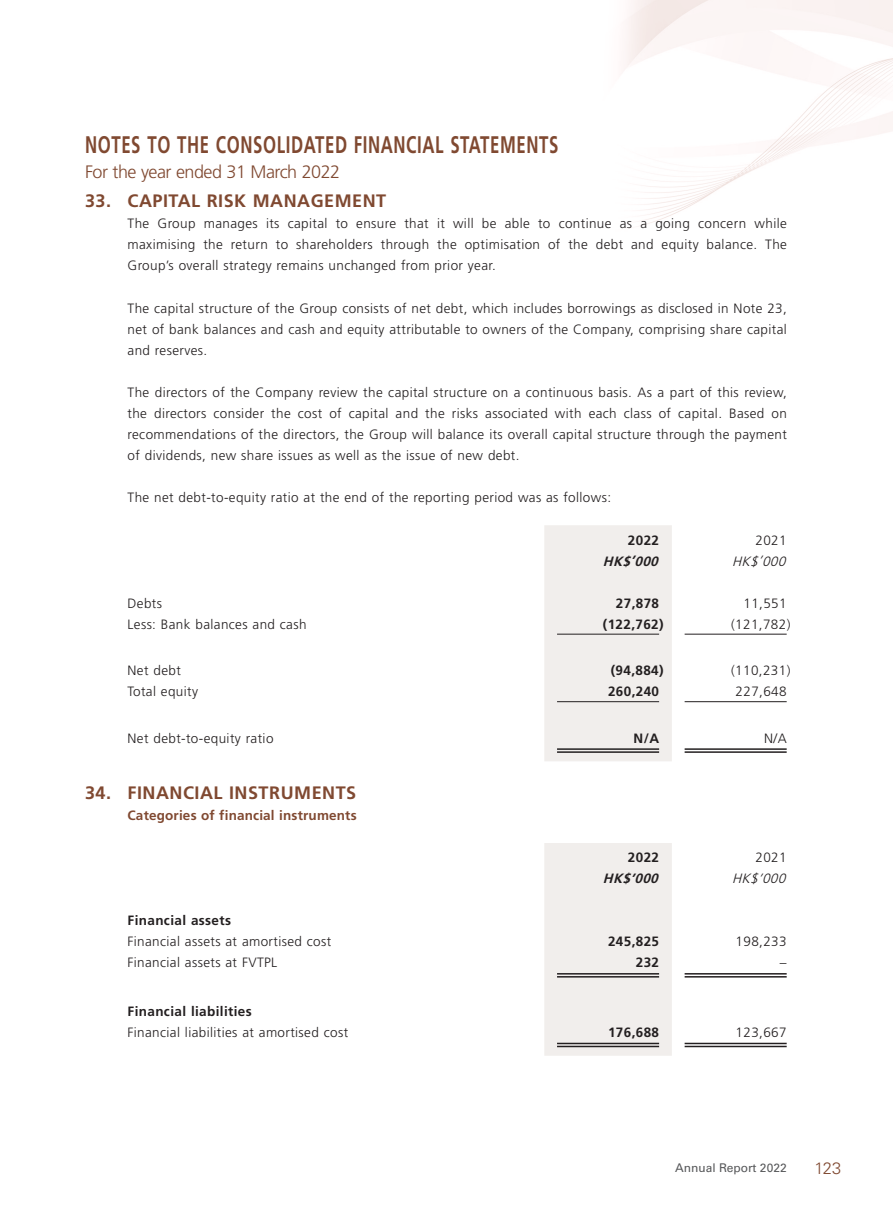
<style>
.page{position:relative;width:893px;height:1212px;background:#fff}
.page>*{position:absolute;margin:0;border:0;box-sizing:border-box;transform-origin:0 0}
.t1{font:700 24px "Frutiger LT Std";letter-spacing:.035em;color:#804931;scale:.7 1}
.t2{font:700 18px "Frutiger LT Std";letter-spacing:.03em;color:#804931}
.t3{font:300 18px "Frutiger LT Std";letter-spacing:-.03em;color:#804931}
.t4{font:300 16.5px "Univers LT Std";color:#804931}
.t5{font:300 13.5px/21px "Frutiger LT Std";letter-spacing:.03em;color:#231f20;text-align:justify}
.t6{font:700 13.5px "Frutiger LT Std";letter-spacing:.03em;color:#231f20}
.t7{font:700 13.5px "Frutiger LT Std";letter-spacing:.015em;color:#804931}
.t8{font:italic 700 13.5px "Frutiger LT Std";color:#231f20}
.t9{font:italic 300 13.5px "Frutiger LT Std";color:#231f20}
.t10{font:12px "Univers LT Std";color:#57585a}
</style>
<div class="page">
<img style="left:624px;top:0;width:269px;height:1048px">
<div style="left:544px;top:525px;width:128px;height:236px;background:#f1eeec"></div>
<hr style="left:557px;top:634px;width:102px;height:1px;background:#231f20">
<hr style="left:685px;top:634px;width:102px;height:1px;background:#231f20">
<hr style="left:557px;top:701px;width:102px;height:1px;background:#231f20">
<hr style="left:685px;top:701px;width:102px;height:1px;background:#231f20">
<hr style="left:557px;top:748px;width:102px;height:2px;background:#231f20">
<hr style="left:557px;top:751px;width:102px;height:2px;background:#231f20">
<hr style="left:685px;top:748px;width:102px;height:2px;background:#231f20">
<hr style="left:685px;top:751px;width:102px;height:2px;background:#231f20">
<div style="left:544px;top:843px;width:128px;height:213px;background:#f1eeec"></div>
<hr style="left:557px;top:973px;width:102px;height:1px;background:#231f20">
<hr style="left:557px;top:976px;width:102px;height:1px;background:#231f20">
<hr style="left:685px;top:973px;width:102px;height:1px;background:#231f20">
<hr style="left:685px;top:976px;width:102px;height:1px;background:#231f20">
<hr style="left:557px;top:1043px;width:102px;height:1px;background:#231f20">
<hr style="left:557px;top:1046px;width:102px;height:1px;background:#231f20">
<hr style="left:685px;top:1043px;width:102px;height:1px;background:#231f20">
<hr style="left:685px;top:1046px;width:102px;height:1px;background:#231f20">
<h1 class="t1" style="left:85px;top:130px;width:678px">NOTES TO THE CONSOLIDATED FINANCIAL STATEMENTS</h1>
<h2 class="t3" style="left:85px;top:162px;width:257px">For the year ended 31 March 2022</h2>
<h2 class="t2" style="left:85px;top:191px;width:303px">33. CAPITAL RISK MANAGEMENT</h2>
<p class="t5" style="left:128px;top:213px;width:661px">The Group manages its capital to ensure that it will be able to continue as a going concern while maximising the return to shareholders through the optimisation of the debt and equity balance. The Group’s overall strategy remains unchanged from prior year.</p>
<p class="t5" style="left:128px;top:298px;width:661px">The capital structure of the Group consists of net debt, which includes borrowings as disclosed in Note 23, net of bank balances and cash and equity attributable to owners of the Company, comprising share capital and reserves.</p>
<p class="t5" style="left:128px;top:382px;width:661px">The directors of the Company review the capital structure on a continuous basis. As a part of this review, the directors consider the cost of capital and the risks associated with each class of capital. Based on recommendations of the directors, the Group will balance its overall capital structure through the payment of dividends, new share issues as well as the issue of new debt.</p>
<p class="t5" style="left:128px;top:487px;width:485px">The net debt-to-equity ratio at the end of the reporting period was as follows:</p>
<p class="t6" style="left:628px;top:532px;width:33px">2022</p>
<p class="t5" style="left:755px;top:529px;width:33px">2021</p>
<p class="t8" style="left:603px;top:553px;width:61px">HK$’000</p>
<p class="t9" style="left:732px;top:553px;width:59px">HK$’000</p>
<p class="t5" style="left:128px;top:592px;width:36px">Debts</p>
<p class="t6" style="left:616px;top:595px;width:45px">27,878</p>
<p class="t5" style="left:743px;top:592px;width:45px">11,551</p>
<p class="t5" style="left:128px;top:613px;width:181px">Less: Bank balances and cash</p>
<p class="t6" style="left:603px;top:616px;width:62px">(122,762)</p>
<p class="t5" style="left:731px;top:613px;width:61px">(121,782)</p>
<p class="t5" style="left:128px;top:660px;width:55px">Net debt</p>
<p class="t6" style="left:611px;top:662px;width:54px">(94,884)</p>
<p class="t5" style="left:731px;top:660px;width:61px">(110,231)</p>
<p class="t5" style="left:128px;top:681px;width:72px">Total equity</p>
<p class="t6" style="left:608px;top:683px;width:53px">260,240</p>
<p class="t5" style="left:736px;top:681px;width:53px">227,648</p>
<p class="t5" style="left:128px;top:728px;width:147px">Net debt-to-equity ratio</p>
<p class="t6" style="left:634px;top:730px;width:27px">N/A</p>
<p class="t5" style="left:764px;top:728px;width:24px">N/A</p>
<h2 class="t2" style="left:85px;top:782px;width:273px">34. FINANCIAL INSTRUMENTS</h2>
<p class="t7" style="left:128px;top:807px;width:231px">Categories of financial instruments</p>
<p class="t6" style="left:628px;top:850px;width:33px">2022</p>
<p class="t5" style="left:755px;top:847px;width:33px">2021</p>
<p class="t8" style="left:603px;top:871px;width:61px">HK$’000</p>
<p class="t9" style="left:732px;top:871px;width:59px">HK$’000</p>
<p class="t6" style="left:128px;top:913px;width:105px">Financial assets</p>
<p class="t5" style="left:128px;top:931px;width:205px">Financial assets at amortised cost</p>
<p class="t6" style="left:608px;top:934px;width:53px">245,825</p>
<p class="t5" style="left:736px;top:931px;width:53px">198,233</p>
<p class="t5" style="left:128px;top:952px;width:151px">Financial assets at FVTPL</p>
<p class="t6" style="left:636px;top:955px;width:25px">232</p>
<p class="t5" style="left:780px;top:952px;width:8px">–</p>
<p class="t6" style="left:128px;top:1003px;width:126px">Financial liabilities</p>
<p class="t5" style="left:128px;top:1022px;width:222px">Financial liabilities at amortised cost</p>
<p class="t6" style="left:608px;top:1024px;width:53px">176,688</p>
<p class="t5" style="left:736px;top:1022px;width:53px">123,667</p>
<p class="t10" style="left:675px;top:1161px;width:113px">Annual Report 2022</p>
<p class="t4" style="left:814px;top:1158px;width:28px">123</p>
</div>
